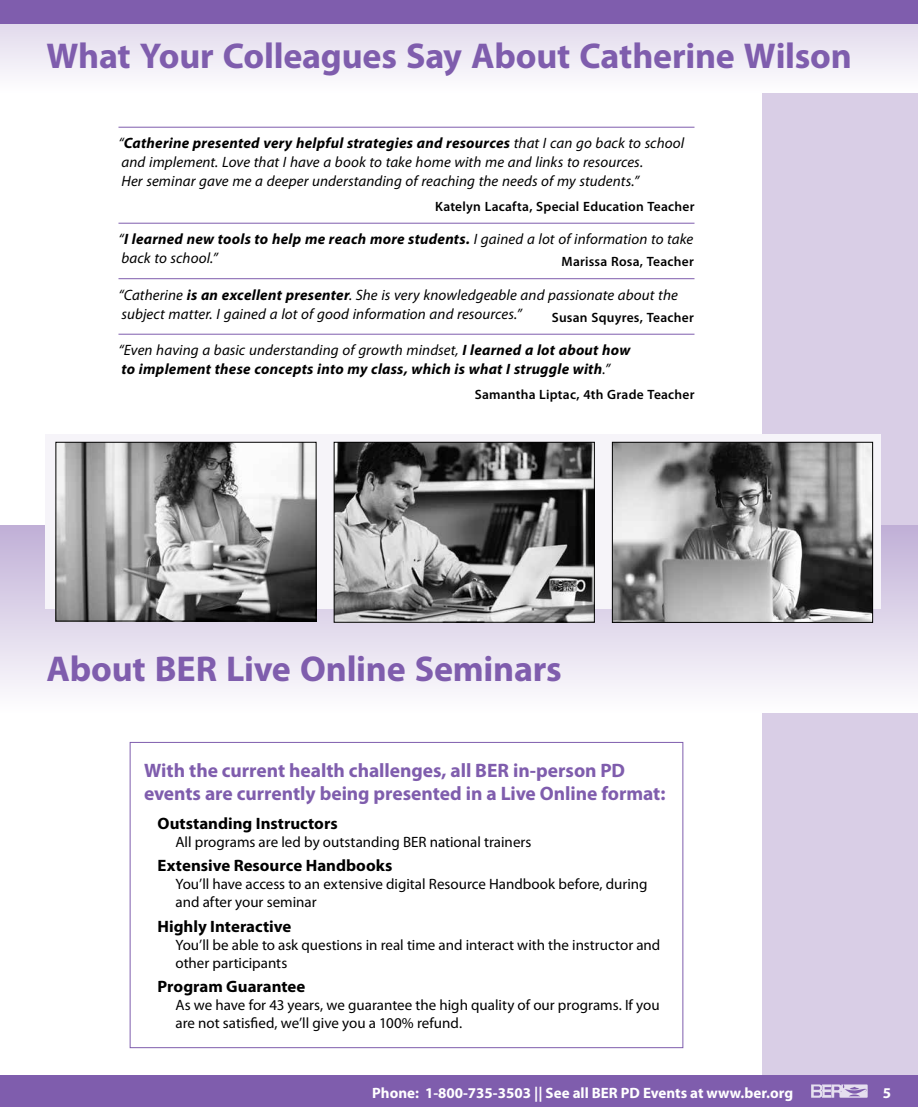
<style>
.page{position:relative;width:918px;height:1107px;background:#fff}
.page>*{position:absolute;margin:0;border:0;box-sizing:border-box;transform-origin:0 0}
.t1{font:700 36px "Myriad Pro";letter-spacing:-.005em;color:#7f5dad}
.t2{font:700 19.5px/23.4px "Myriad Pro";letter-spacing:-.005em;color:#7f5dad}
.t3{font:700 16.5px "Myriad Pro";color:#000}
.t4{font:italic 15px/18.8px "Myriad Pro";letter-spacing:.005em;color:#000}
.t5{font:15px/18px "Myriad Pro";color:#000}
.t6{font:italic 700 15px/18.8px "Myriad Pro";letter-spacing:.015em;color:#000}
.t7{font:700 15px "Myriad Pro";color:#fff}
.t8{font:600 13.5px "Myriad Pro";letter-spacing:.015em;color:#000}
.s1{font-weight:700}
.s2{font-weight:400}
</style>
<div class="page">
<div style="left:763px;top:0;width:155px;height:1107px;background:#d9cee6"></div>
<div style="left:0;top:1076px;width:918px;height:31px;background:#7f5dad"></div>
<svg style="left:811px;top:1084px;width:57px;height:14px"></svg>
<svg style="left:0;top:24px;width:918px;height:68px"></svg>
<div style="left:0;top:0;width:918px;height:24px;background:#7f5dad"></div>
<hr style="left:118px;top:127px;width:576px;height:1px;background:#7f5dad">
<hr style="left:118px;top:223px;width:576px;height:1px;background:#7f5dad">
<hr style="left:118px;top:278px;width:576px;height:1px;background:#7f5dad">
<hr style="left:118px;top:334px;width:576px;height:1px;background:#7f5dad">
<div style="left:0;top:525px;width:918px;height:188px;background:linear-gradient(to bottom,#bfafd5,#fcfcfc)"></div>
<svg style="left:45px;top:435px;width:835px;height:174px;fill:#f6f4f9"></svg>
<img style="left:58px;top:444px;width:256px;height:175px">
<div style="left:56px;top:442px;width:260px;height:179px;border:1px solid #000"></div>
<img style="left:336px;top:444px;width:257px;height:177px">
<div style="left:334px;top:442px;width:261px;height:181px;border:1px solid #000"></div>
<img style="left:614px;top:444px;width:257px;height:177px">
<div style="left:612px;top:442px;width:261px;height:181px;border:1px solid #000"></div>
<div style="left:130px;top:742px;width:553px;height:306px;border:1px solid #7f5dad"></div>
<h1 class="t1" style="left:46px;top:32px;width:807px">What Your Colleagues Say About Catherine Wilson</h1>
<p class="t4" style="left:118px;top:134px;width:567px">“<span class="s1">Catherine presented very helpful strategies and resources</span> that I can go back to school and implement. Love that I have a book to take home with me and links to resources.<br>Her seminar gave me a deeper understanding of reaching the needs of my students.”</p>
<p class="t8" style="left:435px;top:198px;width:261px">Katelyn Lacafta, Special Education Teacher</p>
<p class="t4" style="left:118px;top:230px;width:576px">“<span class="s1">I learned new tools to help me reach more students.</span> I gained a lot of information to take back to school.”</p>
<p class="t8" style="left:562px;top:253px;width:134px">Marissa Rosa, Teacher</p>
<p class="t4" style="left:118px;top:285px;width:561px">“Catherine <span class="s1">is an excellent presenter</span>. She is very knowledgeable and passionate about the subject matter. I gained a lot of good information and resources.”</p>
<p class="t8" style="left:552px;top:309px;width:143px">Susan Squyres, Teacher</p>
<p class="t6" style="left:118px;top:340px;width:513px"><span class="s2">“Even having a basic understanding of growth mindset,</span> I learned a lot about how to implement these concepts into my class, which is what I struggle with<span class="s2">.”</span></p>
<p class="t8" style="left:475px;top:386px;width:221px">Samantha Liptac, 4th Grade Teacher</p>
<h1 class="t1" style="left:46px;top:645px;width:517px">About BER Live Online Seminars</h1>
<h2 class="t2" style="left:144px;top:758px;width:523px">With the current health challenges, all BER in-person PD events are currently being presented in a Live Online format:</h2>
<p class="t3" style="left:158px;top:813px;width:182px">Outstanding Instructors</p>
<p class="t5" style="left:176px;top:833px;width:358px">All programs are led by outstanding BER national trainers</p>
<p class="t3" style="left:158px;top:855px;width:237px">Extensive Resource Handbooks</p>
<p class="t5" style="left:176px;top:875px;width:474px">You’ll have access to an extensive digital Resource Handbook before, during and after your seminar</p>
<p class="t3" style="left:158px;top:915px;width:135px">Highly Interactive</p>
<p class="t5" style="left:176px;top:935px;width:486px">You’ll be able to ask questions in real time and interact with the instructor and other participants</p>
<p class="t3" style="left:158px;top:976px;width:150px">Program Guarantee</p>
<p class="t5" style="left:176px;top:996px;width:486px">As we have for 43 years, we guarantee the high quality of our programs. If you are not satisfied, we’ll give you a 100% refund.</p>
<p class="t7" style="left:372px;top:1083px;width:422px">Phone: 1-800-735-3503 || See all BER PD Events at www.ber.org</p>
<p class="t7" style="left:883px;top:1083px;width:10px">5</p>
</div>
